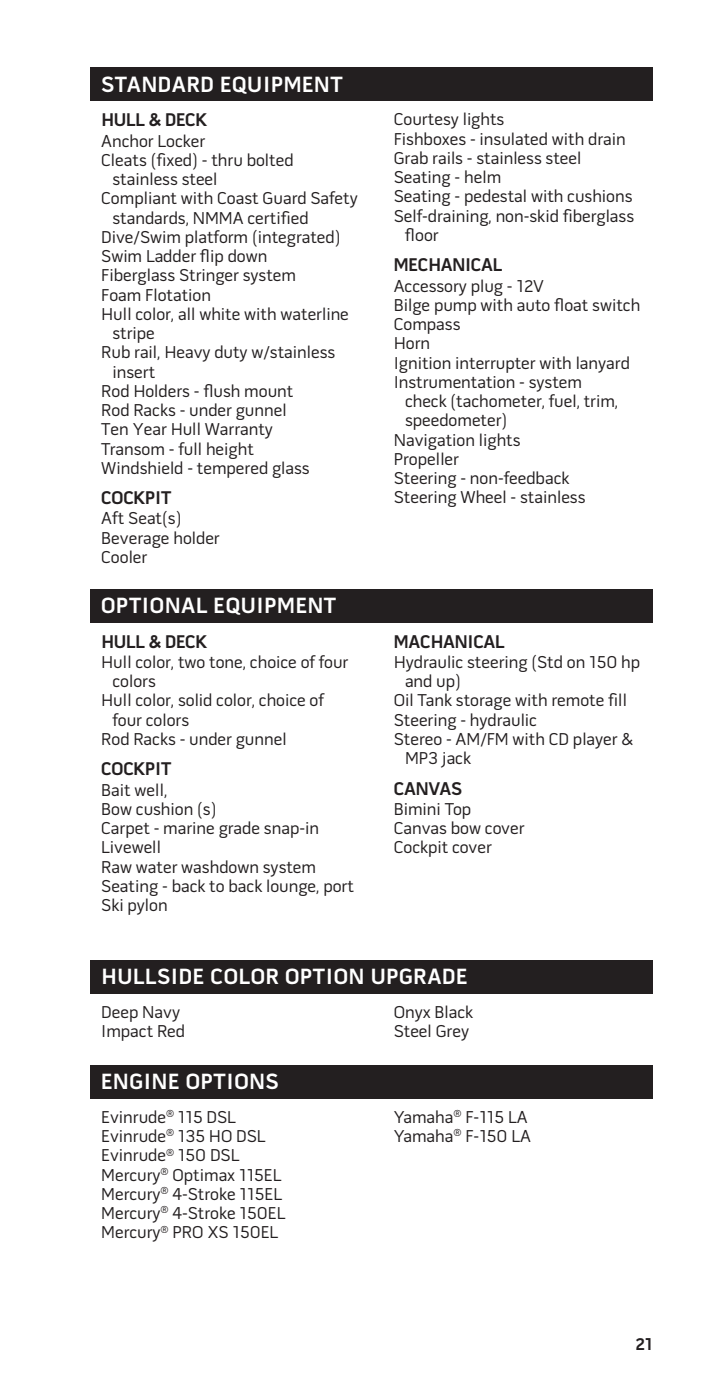
<style>
.page{position:relative;width:720px;height:1395px;background:#fff}
.page>*{position:absolute;margin:0;border:0;box-sizing:border-box;transform-origin:0 0}
.t1{font:700 22.5px "Pill Gothic 600 mg";letter-spacing:.03em;color:#fff}
.t2{font:700 18.75px "Pill Gothic 600 mg";letter-spacing:-.01em;color:#231f20}
.t3{font:17.5px/19.2px "Pill Gothic 600 mg";color:#231f20}
.t4{font:700 17.5px "Pill Gothic 600 mg";color:#231f20}
</style>
<div class="page">
<div style="left:90px;top:68px;width:562px;height:33px;background:#231f20"></div>
<div style="left:90px;top:589px;width:562px;height:34px;background:#231f20"></div>
<div style="left:90px;top:1065px;width:562px;height:34px;background:#231f20"></div>
<div style="left:90px;top:960px;width:562px;height:33px;background:#231f20"></div>
<p class="t1" style="left:101px;top:75px;width:243px">STANDARD EQUIPMENT</p>
<p class="t2" style="left:101px;top:112px;width:108px">HULL &amp; DECK</p>
<p class="t3" style="left:101px;top:133px;width:105px">Anchor Locker</p>
<p class="t3" style="left:101px;top:152px;width:194px">Cleats (fixed) - thru bolted</p>
<p class="t3" style="left:113px;top:171px;width:107px">stainless steel</p>
<p class="t3" style="left:101px;top:190px;width:258px">Compliant with Coast Guard Safety</p>
<p class="t3" style="left:113px;top:210px;width:198px">standards, NMMA certified</p>
<p class="t3" style="left:101px;top:229px;width:241px">Dive/Swim platform (integrated)</p>
<p class="t3" style="left:101px;top:248px;width:168px">Swim Ladder flip down</p>
<p class="t3" style="left:101px;top:267px;width:196px">Fiberglass Stringer system</p>
<p class="t3" style="left:101px;top:287px;width:111px">Foam Flotation</p>
<p class="t3" style="left:101px;top:306px;width:249px">Hull color, all white with waterline</p>
<p class="t3" style="left:113px;top:325px;width:44px">stripe</p>
<p class="t3" style="left:101px;top:344px;width:236px">Rub rail, Heavy duty w/stainless</p>
<p class="t3" style="left:113px;top:364px;width:44px">insert</p>
<p class="t3" style="left:101px;top:383px;width:194px">Rod Holders - flush mount</p>
<p class="t3" style="left:101px;top:402px;width:187px">Rod Racks - under gunnel</p>
<p class="t3" style="left:101px;top:421px;width:173px">Ten Year Hull Warranty</p>
<p class="t3" style="left:101px;top:441px;width:154px">Transom - full height</p>
<p class="t3" style="left:101px;top:460px;width:210px">Windshield - tempered glass</p>
<p class="t2" style="left:101px;top:490px;width:72px">COCKPIT</p>
<p class="t3" style="left:101px;top:510px;width:120px">Aft Seat(s)<br>Beverage holder<br>Cooler</p>
<p class="t1" style="left:101px;top:596px;width:236px">OPTIONAL EQUIPMENT</p>
<p class="t2" style="left:101px;top:634px;width:108px">HULL &amp; DECK</p>
<p class="t3" style="left:101px;top:654px;width:249px">Hull color, two tone, choice of four</p>
<p class="t3" style="left:113px;top:673px;width:45px">colors</p>
<p class="t3" style="left:101px;top:692px;width:224px">Hull color, solid color, choice of</p>
<p class="t3" style="left:113px;top:712px;width:78px">four colors</p>
<p class="t3" style="left:101px;top:731px;width:187px">Rod Racks - under gunnel</p>
<p class="t2" style="left:101px;top:762px;width:72px">COCKPIT</p>
<p class="t3" style="left:101px;top:782px;width:254px">Bait well,<br>Bow cushion (s)<br>Carpet - marine grade snap-in<br>Livewell<br>Raw water washdown system<br>Seating - back to back lounge, port<br>Ski pylon</p>
<p class="t3" style="left:394px;top:111px;width:112px">Courtesy lights</p>
<p class="t3" style="left:394px;top:131px;width:234px">Fishboxes - insulated with drain</p>
<p class="t3" style="left:394px;top:150px;width:189px">Grab rails - stainless steel</p>
<p class="t3" style="left:394px;top:169px;width:109px">Seating - helm</p>
<p class="t3" style="left:394px;top:188px;width:240px">Seating - pedestal with cushions</p>
<p class="t3" style="left:394px;top:208px;width:242px">Self-draining, non-skid fiberglass</p>
<p class="t3" style="left:405px;top:227px;width:35px">floor</p>
<p class="t2" style="left:394px;top:258px;width:110px">MECHANICAL</p>
<p class="t3" style="left:394px;top:278px;width:248px">Accessory plug - 12V<br>Bilge pump with auto float switch<br>Compass<br>Horn<br>Ignition interrupter with lanyard<br>Instrumentation - system</p>
<p class="t3" style="left:405px;top:393px;width:215px">check (tachometer, fuel, trim,</p>
<p class="t3" style="left:405px;top:412px;width:104px">speedometer)</p>
<p class="t3" style="left:394px;top:432px;width:128px">Navigation lights</p>
<p class="t3" style="left:394px;top:451px;width:67px">Propeller</p>
<p class="t3" style="left:394px;top:470px;width:177px">Steering - non-feedback</p>
<p class="t3" style="left:394px;top:489px;width:193px">Steering Wheel - stainless</p>
<p class="t2" style="left:394px;top:634px;width:112px">MACHANICAL</p>
<p class="t3" style="left:394px;top:654px;width:248px">Hydraulic steering (Std on 150 hp</p>
<p class="t3" style="left:405px;top:673px;width:58px">and up)</p>
<p class="t3" style="left:394px;top:692px;width:235px">Oil Tank storage with remote fill</p>
<p class="t3" style="left:394px;top:712px;width:145px">Steering - hydraulic</p>
<p class="t3" style="left:394px;top:731px;width:241px">Stereo - AM/FM with CD player &amp;</p>
<p class="t3" style="left:405px;top:750px;width:68px">MP3 jack</p>
<p class="t2" style="left:394px;top:781px;width:70px">CANVAS</p>
<p class="t3" style="left:394px;top:801px;width:132px">Bimini Top<br>Canvas bow cover<br>Cockpit cover</p>
<p class="t1" style="left:101px;top:967px;width:368px">HULLSIDE COLOR OPTION UPGRADE</p>
<p class="t3" style="left:101px;top:1004px;width:85px">Deep Navy<br>Impact Red</p>
<p class="t3" style="left:394px;top:1004px;width:81px">Onyx Black<br>Steel Grey</p>
<p class="t1" style="left:101px;top:1072px;width:179px">ENGINE OPTIONS</p>
<p class="t3" style="left:101px;top:1109px;width:186px">Evinrude<sup>®</sup> 115 DSL<br>Evinrude<sup>®</sup> 135 HO DSL<br>Evinrude<sup>®</sup> 150 DSL<br>Mercury<sup>®</sup> Optimax 115EL<br>Mercury<sup>®</sup> 4-Stroke 115EL<br>Mercury<sup>®</sup> 4-Stroke 150EL<br>Mercury<sup>®</sup> PRO XS 150EL</p>
<p class="t3" style="left:394px;top:1109px;width:139px">Yamaha<sup>®</sup> F-115 LA<br>Yamaha<sup>®</sup> F-150 LA</p>
<p class="t4" style="left:636px;top:1337px;width:18px">21</p>
</div>
